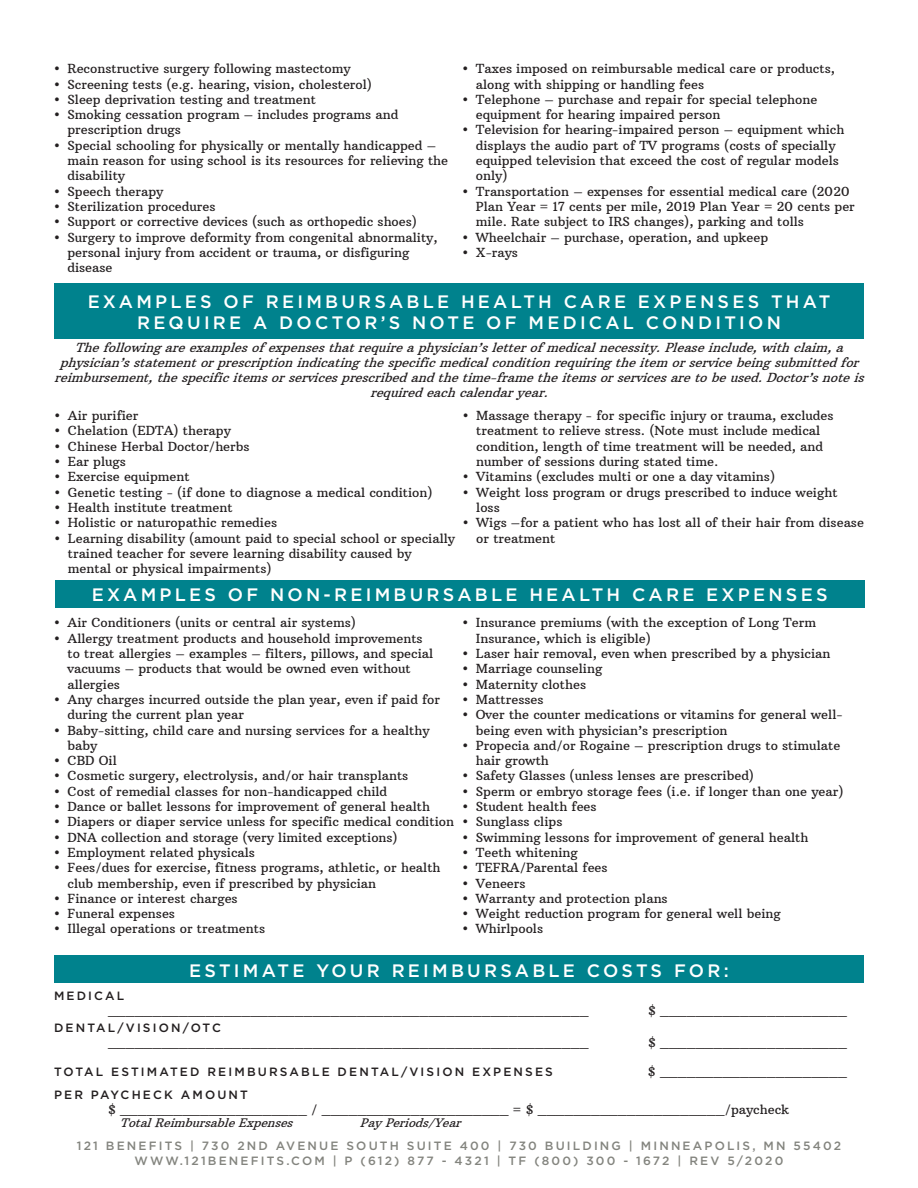
<style>
.page{position:relative;width:918px;height:1188px;background:#fff}
.page>*{position:absolute;margin:0;border:0;box-sizing:border-box;transform-origin:0 0}
.Subhead{font:500 18px/21.6px "Gotham";letter-spacing:.18em;color:#fff;text-align:center}
.t1{font:12.75px/15.3px "Arbutus Slab";color:#231f20}
.t2{font:italic 12.75px/15.3px "Arbutus Slab";color:#231f20;text-align:center}
.t3{font:500 12px/14.4px "Gotham";letter-spacing:.18em;color:#83847e;text-align:center}
.Subhead_2{font:500 12px "Gotham";letter-spacing:.18em;color:#231f20}
.t4{font:italic 12px "Arbutus Slab";color:#231f20}
</style>
<div class="page">
<div style="left:54px;top:284px;width:810px;height:55px;background:#00828d"></div>
<div style="left:55px;top:580px;width:810px;height:28px;background:#00828d"></div>
<div style="left:54px;top:956px;width:810px;height:27px;background:#00828d"></div>
<p class="t1" style="left:68px;top:61px;width:285px">Reconstructive surgery following mastectomy</p>
<p class="t1" style="left:68px;top:76px;width:306px">Screening tests (e.g. hearing, vision, cholesterol)</p>
<p class="t1" style="left:68px;top:92px;width:250px">Sleep deprivation testing and treatment</p>
<p class="t1" style="left:68px;top:107px;width:332px">Smoking cessation program – includes programs and prescription drugs</p>
<p class="t1" style="left:68px;top:138px;width:382px">Special schooling for physically or mentally handicapped – main reason for using school is its resources for relieving the disability</p>
<p class="t1" style="left:68px;top:183px;width:97px">Speech therapy</p>
<p class="t1" style="left:68px;top:199px;width:150px">Sterilization procedures</p>
<p class="t1" style="left:68px;top:214px;width:351px">Support or corrective devices (such as orthopedic shoes)</p>
<p class="t1" style="left:68px;top:229px;width:372px">Surgery to improve deformity from congenital abnormality, personal injury from accident or trauma, or disfiguring disease</p>
<p class="t1" style="left:476px;top:61px;width:361px">Taxes imposed on reimbursable medical care or products, along with shipping or handling fees</p>
<p class="t1" style="left:476px;top:92px;width:343px">Telephone – purchase and repair for special telephone equipment for hearing impaired person</p>
<p class="t1" style="left:476px;top:122px;width:370px">Television for hearing-impaired person – equipment which displays the audio part of TV programs (costs of specially equipped television that exceed the cost of regular models only)</p>
<p class="t1" style="left:476px;top:183px;width:381px">Transportation – expenses for essential medical care (2020<br>Plan Year = 17 cents per mile, 2019 Plan Year = 20 cents per mile. Rate subject to IRS changes), parking and tolls</p>
<p class="t1" style="left:476px;top:229px;width:294px">Wheelchair – purchase, operation, and upkeep</p>
<p class="t1" style="left:476px;top:245px;width:44px">X-rays</p>
<p class="Subhead" style="left:88px;top:290px;width:744px">EXAMPLES OF REIMBURSABLE HEALTH CARE EXPENSES THAT<br>REQUIRE A DOCTOR’S NOTE OF MEDICAL CONDITION</p>
<p class="t2" style="left:54px;top:339px;width:816px">Thefollowingareexamplesof expensesthatrequireaphysician’sletterof medicalnecessity .Pleaseinclude,withclaim,a physician’sstatementorprescriptionindicatingthespecificmedicalconditionrequiringtheitem orservicebeingsubmittedfor reimbursement,thespecificitemsorservicesprescribedandthetime-frametheitemsorservicesaretobeused.Doctor’snoteis requiredeachcalendaryear.</p>
<p class="t1" style="left:68px;top:408px;width:72px">Air purifier</p>
<p class="t1" style="left:68px;top:423px;width:164px">Chelation (EDTA) therapy</p>
<p class="t1" style="left:68px;top:439px;width:183px">Chinese Herbal Doctor/herbs</p>
<p class="t1" style="left:68px;top:454px;width:60px">Ear plugs</p>
<p class="t1" style="left:68px;top:469px;width:123px">Exercise equipment</p>
<p class="t1" style="left:68px;top:484px;width:366px">Genetic testing - (if done to diagnose a medical condition)</p>
<p class="t1" style="left:68px;top:500px;width:166px">Health institute treatment</p>
<p class="t1" style="left:68px;top:515px;width:211px">Holistic or naturopathic remedies</p>
<p class="t1" style="left:68px;top:530px;width:389px">Learning disability (amount paid to special school or specially trained teacher for severe learning disability caused by mental or physical impairments)</p>
<p class="t1" style="left:476px;top:408px;width:359px">Massage therapy - for specific injury or trauma, excludes treatment to relieve stress. (Note must include medical condition, length of time treatment will be needed, and number of sessions during stated time.</p>
<p class="t1" style="left:476px;top:469px;width:300px">Vitamins (excludes multi or one a day vitamins)</p>
<p class="t1" style="left:476px;top:484px;width:363px">Weight loss program or drugs prescribed to induce weight loss</p>
<p class="t1" style="left:476px;top:515px;width:389px">Wigs –for a patient who has lost all of their hair from disease or treatment</p>
<p class="Subhead" style="left:92px;top:584px;width:737px">EXAMPLES OF NON-REIMBURSABLE HEALTH CARE EXPENSES</p>
<p class="t1" style="left:68px;top:615px;width:290px">Air Conditioners (units or central air systems)</p>
<p class="t1" style="left:68px;top:631px;width:367px">Allergy treatment products and household improvements to treat allergies – examples – filters, pillows, and special vacuums – products that would be owned even without allergies</p>
<p class="t1" style="left:68px;top:692px;width:374px">Any charges incurred outside the plan year, even if paid for during the current plan year</p>
<p class="t1" style="left:68px;top:722px;width:364px">Baby-sitting, child care and nursing services for a healthy baby</p>
<p class="t1" style="left:68px;top:753px;width:51px">CBD Oil</p>
<p class="t1" style="left:68px;top:768px;width:342px">Cosmetic surgery, electrolysis, and/or hair transplants</p>
<p class="t1" style="left:68px;top:784px;width:321px">Cost of remedial classes for non-handicapped child</p>
<p class="t1" style="left:68px;top:799px;width:364px">Dance or ballet lessons for improvement of general health</p>
<p class="t1" style="left:68px;top:814px;width:388px">Diapers or diaper service unless for specific medical condition</p>
<p class="t1" style="left:68px;top:829px;width:332px">DNA collection and storage (very limited exceptions)</p>
<p class="t1" style="left:68px;top:845px;width:189px">Employment related physicals</p>
<p class="t1" style="left:68px;top:860px;width:375px">Fees/dues for exercise, fitness programs, athletic, or health club membership, even if prescribed by physician</p>
<p class="t1" style="left:68px;top:891px;width:172px">Finance or interest charges</p>
<p class="t1" style="left:68px;top:906px;width:109px">Funeral expenses</p>
<p class="t1" style="left:68px;top:921px;width:199px">Illegal operations or treatments</p>
<p class="t1" style="left:476px;top:615px;width:342px">Insurance premiums (with the exception of Long Term<br>Insurance, which is eligible)</p>
<p class="t1" style="left:476px;top:646px;width:356px">Laser hair removal, even when prescribed by a physician</p>
<p class="t1" style="left:476px;top:661px;width:128px">Marriage counseling</p>
<p class="t1" style="left:476px;top:676px;width:112px">Maternity clothes</p>
<p class="t1" style="left:476px;top:692px;width:69px">Mattresses</p>
<p class="t1" style="left:476px;top:707px;width:368px">Over the counter medications or vitamins for general well&shy;being even with physician’s prescription</p>
<p class="t1" style="left:476px;top:738px;width:366px">Propecia and/or Rogaine – prescription drugs to stimulate hair growth</p>
<p class="t1" style="left:476px;top:768px;width:280px">Safety Glasses (unless lenses are prescribed)</p>
<p class="t1" style="left:476px;top:784px;width:369px">Sperm or embryo storage fees (i.e. if longer than one year)</p>
<p class="t1" style="left:476px;top:799px;width:122px">Student health fees</p>
<p class="t1" style="left:476px;top:814px;width:88px">Sunglass clips</p>
<p class="t1" style="left:476px;top:829px;width:334px">Swimming lessons for improvement of general health</p>
<p class="t1" style="left:476px;top:845px;width:104px">Teeth whitening</p>
<p class="t1" style="left:476px;top:860px;width:133px">TEFRA/Parental fees</p>
<p class="t1" style="left:476px;top:875px;width:51px">Veneers</p>
<p class="t1" style="left:476px;top:891px;width:193px">Warranty and protection plans</p>
<p class="t1" style="left:476px;top:906px;width:306px">Weight reduction program for general well being</p>
<p class="t1" style="left:476px;top:921px;width:69px">Whirlpools</p>
<p class="Subhead" style="left:189px;top:959px;width:541px">ESTIMATE YOUR REIMBURSABLE COSTS FOR:</p>
<p class="Subhead_2" style="left:54px;top:988px;width:72px">MEDICAL</p>
<p class="t1" style="left:108px;top:1003px;width:482px">______________________________________________________</p>
<p class="Subhead_2" style="left:54px;top:1019px;width:168px">DENTAL/VISION/OTC</p>
<p class="t1" style="left:108px;top:1035px;width:482px">______________________________________________________</p>
<p class="t1" style="left:648px;top:1003px;width:200px">$ _____________________</p>
<p class="t1" style="left:648px;top:1035px;width:200px">$ _____________________</p>
<p class="Subhead_2" style="left:54px;top:1064px;width:501px">TOTAL ESTIMATED REIMBURSABLE DENTAL/VISION EXPENSES</p>
<p class="t1" style="left:648px;top:1063px;width:200px">$ _____________________</p>
<p class="Subhead_2" style="left:54px;top:1087px;width:196px">PER PAYCHECK AMOUNT</p>
<p class="t1" style="left:108px;top:1102px;width:683px">$ _____________________ / _____________________ = $ _____________________/paycheck</p>
<p class="t4" style="left:120px;top:1116px;width:179px">TotalReimbursableExpenses</p>
<p class="t4" style="left:360px;top:1116px;width:107px">Pay Periods/Year</p>
<p class="t3" style="left:77px;top:1139px;width:766px">121 BENEFITS | 730 2ND AVENUE SOUTH SUITE 400 | 730 BUILDING | MINNEAPOLIS, MN 55402<br>WWW.121BENEFITS.COM | P (612) 877 - 4321 | TF (800) 300 - 1672 | REV 5/2020</p>
</div>
